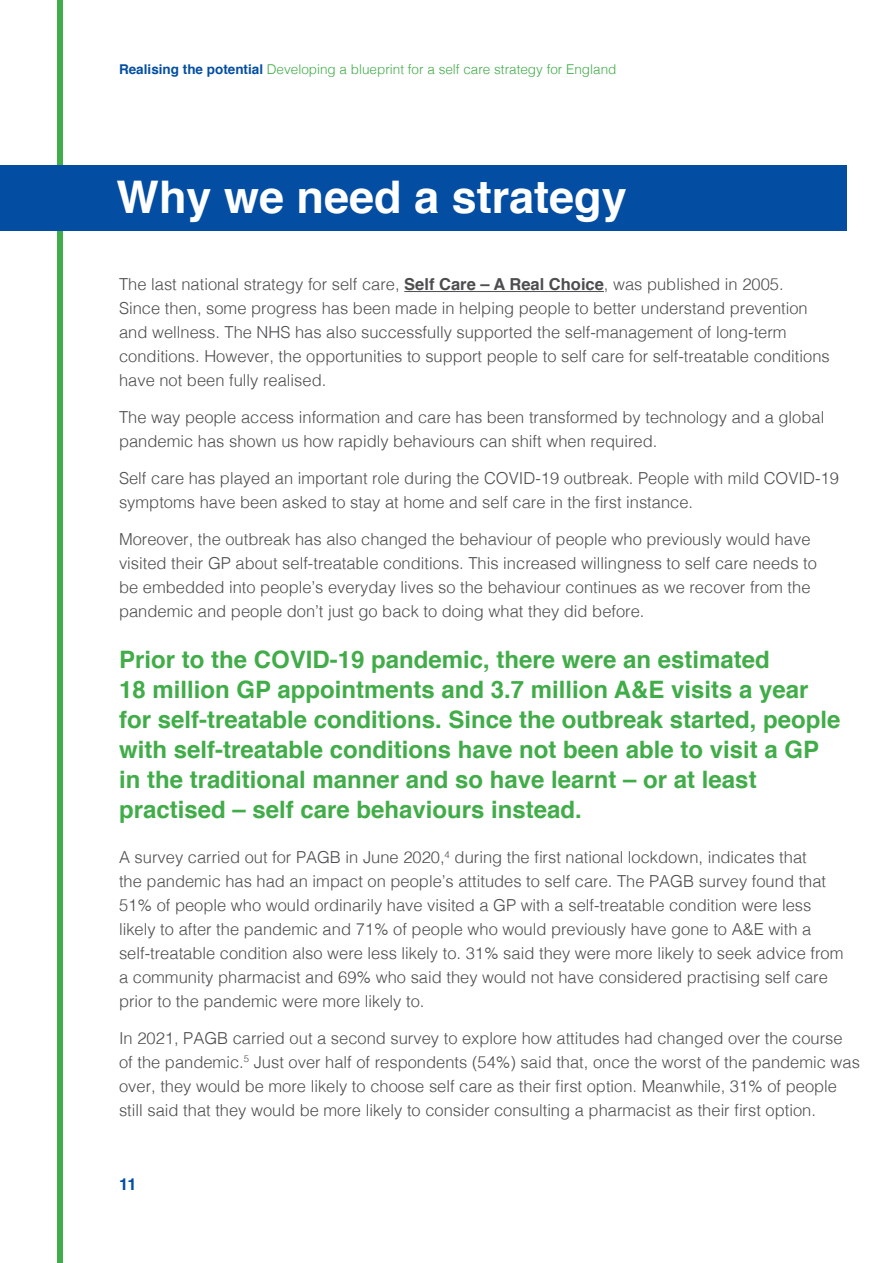
<style>
.page{position:relative;width:893px;height:1263px;background:#fff}
.page>*{position:absolute;margin:0;border:0;box-sizing:border-box;transform-origin:0 0}
.t1{font:700 45px "Helvetica";color:#fff}
.t2{font:700 24px/30px "Helvetica";color:#41ad49}
.t3{font:300 16.5px/24px "Helvetica";color:#4d4d4f}
.t4{font:700 16.5px "Helvetica";color:#034ea2}
.t5{font:300 13.5px "Helvetica";color:#41ad49}
.s1{font-weight:700;color:#034ea2}
.s2{font-weight:700}
</style>
<div class="page">
<div style="left:57px;top:0;width:6px;height:1263px;background:#41ad49"></div>
<hr style="left:404px;top:291px;width:200px;height:1px;background:#4d4d4f">
<div style="left:0;top:165px;width:846px;height:65px;background:#034ea2"></div>
<p class="t5" style="left:119px;top:58px;width:499px"><span class="s1">Realising the potential</span> Developing a blueprint for a self care strategy for England</p>
<h1 class="t1" style="left:117px;top:161px;width:512px">Why we need a strategy</h1>
<p class="t3" style="left:119px;top:271px;width:712px">The last national strategy for self care, <span class="s2">Self Care – A Real Choice</span>, was published in 2005.<br>Since then, some progress has been made in helping people to better understand prevention and wellness. The NHS has also successfully supported the self-management of long-term conditions. However, the opportunities to support people to self care for self-treatable conditions have not been fully realised.</p>
<p class="t3" style="left:119px;top:404px;width:707px">The way people access information and care has been transformed by technology and a global pandemic has shown us how rapidly behaviours can shift when required.</p>
<p class="t3" style="left:119px;top:465px;width:721px">Self care has played an important role during the COVID-19 outbreak. People with mild COVID-19 symptoms have been asked to stay at home and self care in the first instance.</p>
<p class="t3" style="left:119px;top:526px;width:699px">Moreover, the outbreak has also changed the behaviour of people who previously would have visited their GP about self-treatable conditions. This increased willingness to self care needs to be embedded into people’s everyday lives so the behaviour continues as we recover from the pandemic and people don’t just go back to doing what they did before.</p>
<p class="t2" style="left:119px;top:645px;width:723px">Prior to the COVID-19 pandemic, there were an estimated<br>18 million GP appointments and 3.7 million A&amp;E visits a year for self-treatable conditions. Since the outbreak started, people with self-treatable conditions have not been able to visit a GP in the traditional manner and so have learnt – or at least practised – self care behaviours instead.</p>
<p class="t3" style="left:119px;top:844px;width:726px">A survey carried out for PAGB in June 2020,<sup>4</sup> during the first national lockdown, indicates that<br>the pandemic has had an impact on people’s attitudes to self care. The PAGB survey found that 51% of people who would ordinarily have visited a GP with a self-treatable condition were less likely to after the pandemic and 71% of people who would previously have gone to A&amp;E with a self-treatable condition also were less likely to. 31% said they were more likely to seek advice from a community pharmacist and 69% who said they would not have considered practising self care prior to the pandemic were more likely to.</p>
<p class="t3" style="left:119px;top:1025px;width:742px">In 2021, PAGB carried out a second survey to explore how attitudes had changed over the course of the pandemic.<sup>5</sup> Just over half of respondents (54%) said that, once the worst of the pandemic was over, they would be more likely to choose self care as their first option. Meanwhile, 31% of people still said that they would be more likely to consider consulting a pharmacist as their first option.</p>
<p class="t4" style="left:119px;top:1171px;width:19px">11</p>
</div>
